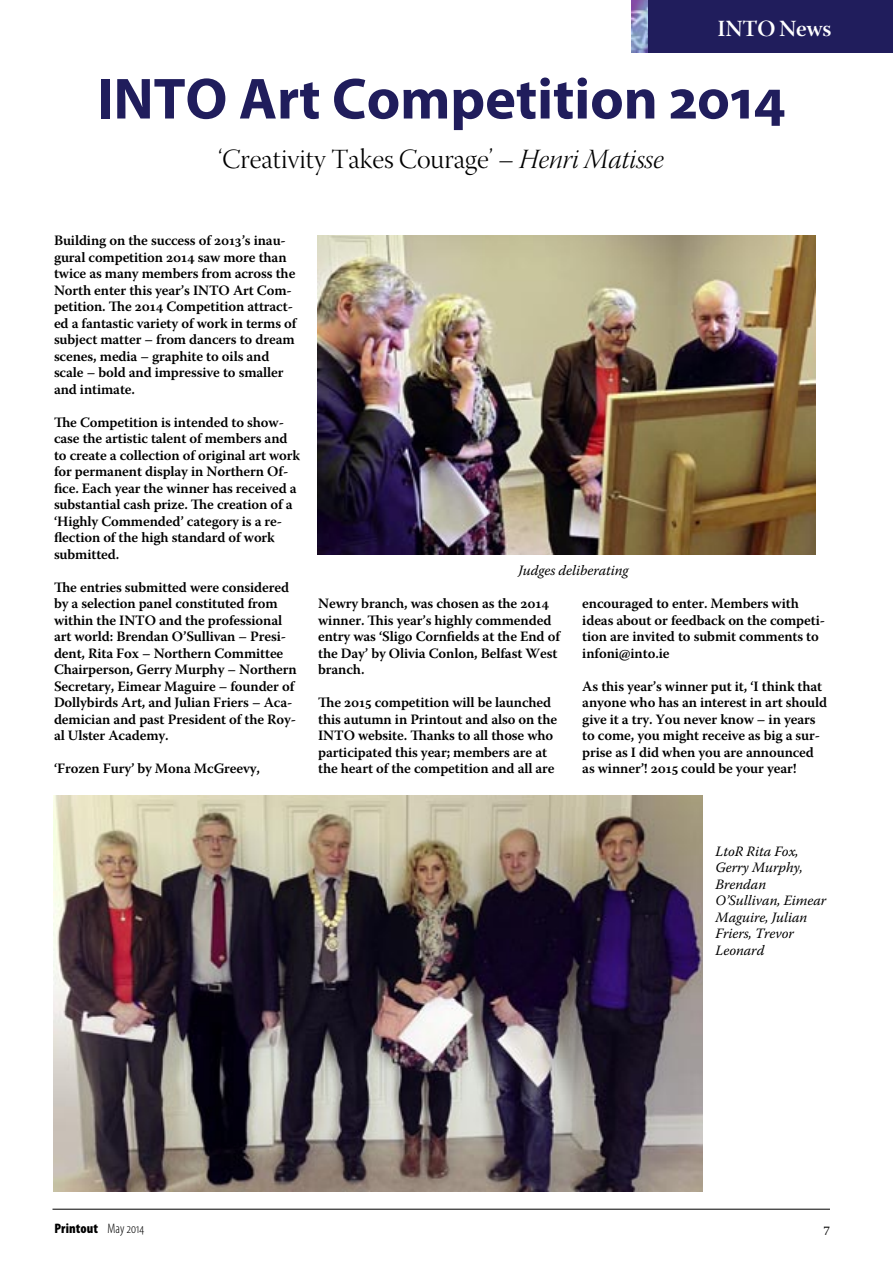
<style>
.page{position:relative;width:893px;height:1263px;background:#fff}
.page>*{position:absolute;margin:0;border:0;box-sizing:border-box;transform-origin:0 0}
.t1{font:700 58.5px "Myriad Pro";letter-spacing:-.005em;color:#201d5c}
.t2{font:27.6px "Warnock Pro Light Disp";color:#000}
.t3{font:23.1px "Warnock Pro Semibold Subh";letter-spacing:-.01em;color:#fff}
.t4{font:600 14.25px/16.5px "Warnock Pro";letter-spacing:-.01em;color:#000}
.t5{font:italic 14.25px/16.5px "Warnock Pro";letter-spacing:-.005em;color:#000}
.t6{font:14.25px "Warnock Pro";color:#000}
.t7{font:900 condensed 13.8px "Myriad Pro";letter-spacing:.005em;color:#000}
.s1{font-family:"Warnock Pro Light It Disp"}
.s2{font-weight:300}
</style>
<div class="page">
<img style="left:631px;top:0;width:17px;height:52px">
<div style="left:648px;top:0;width:245px;height:52px;background:#201d5c"></div>
<hr style="left:52px;top:1209px;width:778px;height:1px;background:#000">
<img style="left:317px;top:235px;width:498px;height:320px">
<img style="left:54px;top:795px;width:649px;height:396px">
<h3 class="t3" style="left:717px;top:15px;width:115px">INTO News</h3>
<h1 class="t1" style="left:97px;top:77px;width:690px">INTO Art Competition 2014</h1>
<h2 class="t2" style="left:219px;top:148px;width:447px">‘Creativity Takes Courage’ – <span class="s1">Henri Matisse</span></h2>
<p class="t4" style="left:54px;top:234px;width:244px">Building on the success of 2013’s inau&shy;gural competition 2014 saw more than twice as many members from across the North enter this year’s INTO Art Com&shy;petition. The 2014 Competition attract&shy;ed a fantastic variety of work in terms of subject matter – from dancers to dream scenes, media – graphite to oils and scale – bold and impressive to smaller and intimate.</p>
<p class="t4" style="left:54px;top:415px;width:248px">The Competition is intended to show&shy;case the artistic talent of members and to create a collection of original art work for permanent display in Northern Of&shy;fice. Each year the winner has received a substantial cash prize. The creation of a ‘Highly Commended’ category is a re&shy;flection of the high standard of work submitted.</p>
<p class="t4" style="left:54px;top:580px;width:244px">The entries submitted were considered by a selection panel constituted from within the INTO and the professional art world: Brendan O’Sullivan – Presi&shy;dent, Rita Fox – Northern Committee Chairperson, Gerry Murphy – Northern Secretary, Eimear Maguire – founder of Dollybirds Art, and Julian Friers – Aca&shy;demician and past President of the Roy&shy;al Ulster Academy.</p>
<p class="t4" style="left:54px;top:762px;width:208px">‘Frozen Fury’ by Mona McGreevy,</p>
<p class="t5" style="left:519px;top:564px;width:111px">Judges deliberating</p>
<p class="t4" style="left:318px;top:597px;width:243px">Newry branch, was chosen as the 2014 winner. This year’s highly commended entry was ‘Sligo Cornfields at the End of the Day’ by Olivia Conlon, Belfast West branch.</p>
<p class="t4" style="left:318px;top:696px;width:240px">The 2015 competition will be launched this autumn in Printout and also on the INTO website. Thanks to all those who participated this year; members are at the heart of the competition and all are</p>
<p class="t4" style="left:582px;top:597px;width:244px">encouraged to enter. Members with ideas about or feedback on the competi&shy;tion are invited to submit comments to infoni@into.ie</p>
<p class="t4" style="left:582px;top:679px;width:246px">As this year’s winner put it, ‘I think that anyone who has an interest in art should give it a try. You never know – in years to come, you might receive as big a sur&shy;prise as I did when you are announced as winner’! 2015 could be your year!</p>
<p class="t5" style="left:716px;top:844px;width:112px">LtoR Rita Fox,<br>Gerry Murphy,<br>Brendan<br>O’Sullivan, Eimear<br>Maguire, Julian<br>Friers, Trevor<br>Leonard</p>
<p class="t7" style="left:55px;top:1223px;width:91px">Printout <span class="s2">May 2014</span></p>
<p class="t6" style="left:824px;top:1223px;width:8px">7</p>
</div>
